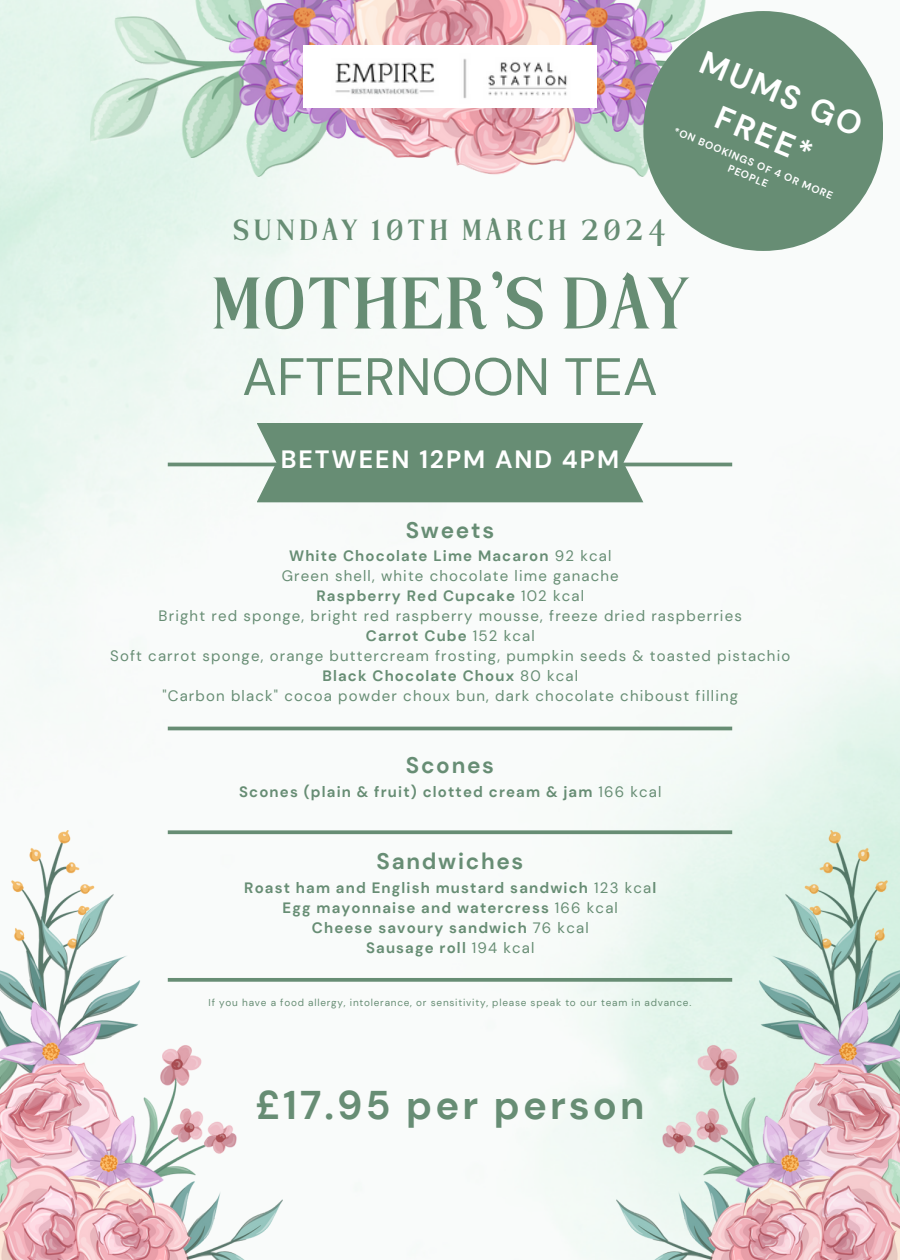
<style>
.page{position:relative;width:900px;height:1260px;background:#fff}
.page>*{position:absolute;margin:0;border:0;box-sizing:border-box;transform-origin:0 0}
.t1{font:700 75px "Tropikal";letter-spacing:.005em;color:#678d74}
.t2{font:52.5px "DM Sans";color:#678d74}
.t3{font:700 40px "DM Sans";letter-spacing:.075em;color:#678d74}
.t4{font:700 32.5px/44.8px "DM Sans";color:#fff;text-align:center}
.t5{font:700 30px "Tropikal";letter-spacing:.13em;color:#678d74}
.t6{font:700 25px "DM Sans";letter-spacing:.075em;color:#fff}
.t7{font:700 22.5px "DM Sans";letter-spacing:.075em;color:#678d74}
.t8{font:15px/20px "DM Sans";letter-spacing:.075em;color:#678d74;text-align:center}
.t9{font:700 15px/20px "DM Sans";letter-spacing:.075em;color:#678d74;text-align:center}
.t10{font:700 10.25px "DM Sans";color:#fff}
.t11{font:10px "DM Sans";letter-spacing:.075em;color:#678d74}
.s1{font-weight:700}
.s2{font-weight:400}
</style>
<div class="page">
<hr style="left:168px;top:463px;width:564px;height:3px;background:#678d74">
<hr style="left:168px;top:727px;width:564px;height:3px;background:#678d74">
<svg style="left:282px;top:830px;width:334px;height:4px"></svg>
<svg style="left:282px;top:978px;width:334px;height:4px"></svg>
<div style="left:257px;top:423px;width:386px;height:79px;background:#678d74"></div>
<img style="left:0;top:830px;width:282px;height:430px">
<img style="left:616px;top:830px;width:284px;height:430px">
<img style="left:90px;top:0;width:720px;height:176px">
<img style="left:304px;top:46px;width:292px;height:61px">
<div style="left:643px;top:11px;width:240px;height:240px;background:#678d74;border-radius:50%"></div>
<h6 class="t4" style="left:710px;top:41px;width:174px;rotate:22deg">MUMS GO<br>FREE*</h6>
<h6 class="t10" style="left:677px;top:125px;width:172px;rotate:22deg">*ON BOOKINGS OF 4 OR MORE</h6>
<p class="t10" style="left:731px;top:162px;width:44px;rotate:22deg">PEOPLE</p>
<p class="t5" style="left:233px;top:217px;width:435px">SUNDAY 10TH MARCH 2024</p>
<p class="t1" style="left:212px;top:272px;width:478px">MOTHER'S DAY</p>
<p class="t2" style="left:242px;top:343px;width:417px">AFTERNOON TEA</p>
<h4 class="t6" style="left:281px;top:443px;width:340px">BETWEEN 12PM AND 4PM</h4>
<h1 class="t7" style="left:406px;top:515px;width:90px">Sweets</h1>
<h1 class="t8" style="left:110px;top:546px;width:682px"><span class="s1">White Chocolate Lime Macaron</span> 92 kcal<br>Green shell, white chocolate lime ganache<br><span class="s1">Raspberry Red Cupcake</span> 102 kcal<br>Bright red sponge, bright red raspberry mousse, freeze dried raspberries<br><span class="s1">Carrot Cube</span> 152 kcal<br>Soft carrot sponge, orange buttercream frosting, pumpkin seeds &amp; toasted pistachio <span class="s1">Black Chocolate Choux</span> 80 kcal<br>"Carbon black" cocoa powder choux bun, dark chocolate chiboust filling</h1>
<h2 class="t7" style="left:406px;top:751px;width:90px">Scones</h2>
<h2 class="t9" style="left:239px;top:782px;width:424px">Scones (plain &amp; fruit) clotted cream &amp; jam <span class="s2">166 kcal</span></h2>
<h5 class="t7" style="left:377px;top:847px;width:148px">Sandwiches</h5>
<h5 class="t9" style="left:244px;top:878px;width:414px">Roast ham and English mustard sandwich <span class="s2">123 kca</span>l Egg mayonnaise and watercress <span class="s2">166 kcal<br></span>Cheese savoury sandwich <span class="s2">76 kcal<br></span>Sausage roll <span class="s2">194 kcal</span></h5>
<p class="t11" style="left:209px;top:996px;width:484px">If you have a food allergy, intolerance, or sensitivity, please speak to our team in advance.</p>
<p class="t3" style="left:255px;top:1079px;width:391px">£17.95 per person</p>
</div>
